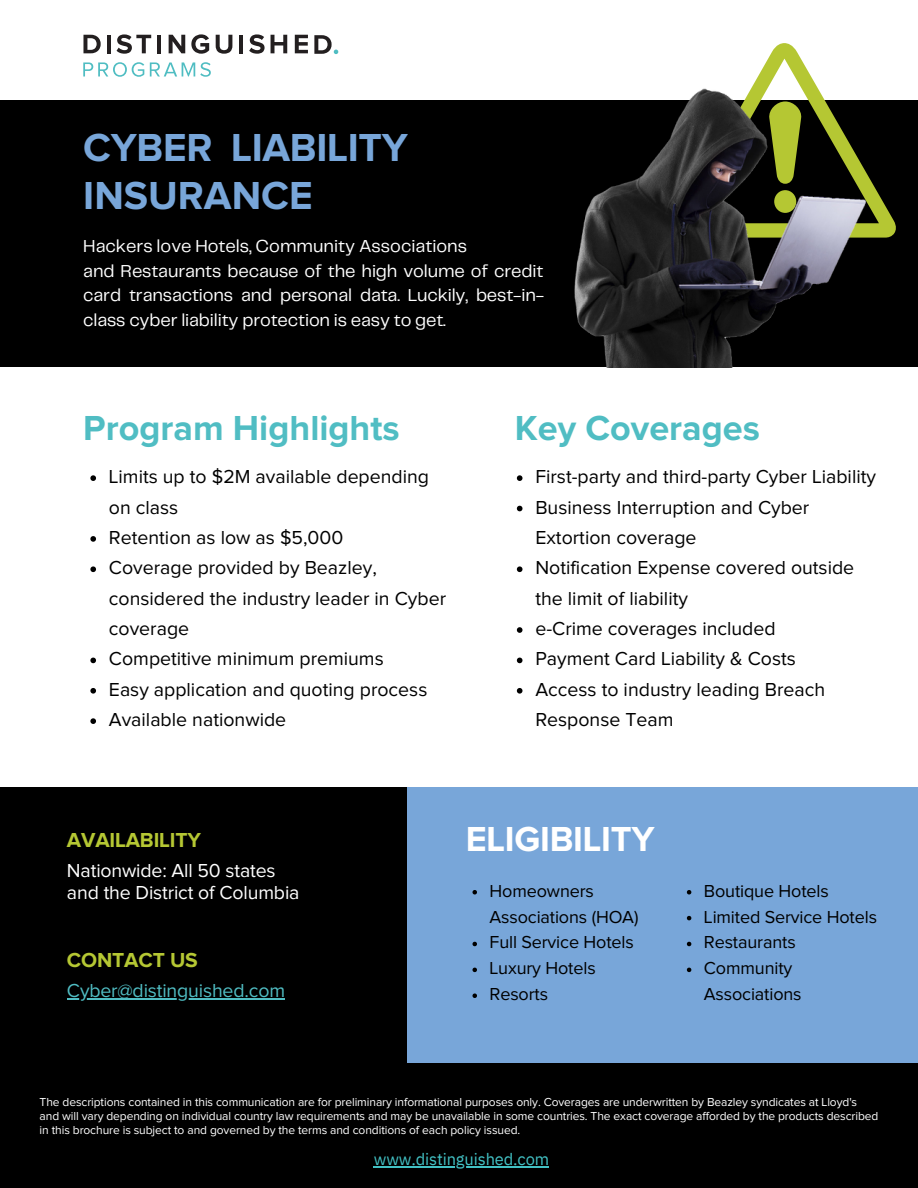
<style>
.page{position:relative;width:918px;height:1188px;background:#fff}
.page>*{position:absolute;margin:0;border:0;box-sizing:border-box;transform-origin:0 0}
.t1{font:700 40.5px/48.3px "Proxima Nova";letter-spacing:-.01em;color:#78a6d9}
.t2{font:700 36px "Proxima Nova";color:#50bdc3}
.t3{font:700 36px "Proxima Nova";letter-spacing:-.01em;color:#fff}
.t4{font:700 21px "Proxima Nova";letter-spacing:-.01em;color:#b5c733}
.t5{font:19.5px/30.3px "Proxima Nova";color:#000}
.t6{font:19.5px/22.5px "Proxima Nova";letter-spacing:-.01em;color:#fff}
.t7{font:19.5px "Proxima Nova";letter-spacing:-.01em;color:#50bdc3}
.t8{font:18px/24.8px "PP Telegraf";letter-spacing:-.01em;color:#fff}
.t9{font:18px/25.8px "Proxima Nova";letter-spacing:-.01em;color:#000}
.t10{font:16.5px "IBM Plex Sans";letter-spacing:-.01em;color:#42c1c4}
.t11{font:12px/14px "Proxima Nova";letter-spacing:-.01em;color:#fff}
</style>
<div class="page">
<svg style="left:83px;top:35px;width:18px;height:18px"></svg>
<hr style="left:107px;top:35px;width:4px;height:18px;background:#231f20">
<svg style="left:117px;top:34px;width:34px;height:20px"></svg>
<hr style="left:157px;top:35px;width:4px;height:18px;background:#231f20">
<svg style="left:169px;top:35px;width:16px;height:18px"></svg>
<svg style="left:191px;top:34px;width:18px;height:20px"></svg>
<svg style="left:216px;top:35px;width:16px;height:19px"></svg>
<hr style="left:240px;top:35px;width:3px;height:18px;background:#231f20">
<svg style="left:249px;top:34px;width:16px;height:20px"></svg>
<svg style="left:271px;top:35px;width:16px;height:18px"></svg>
<svg style="left:295px;top:35px;width:13px;height:18px"></svg>
<svg style="left:314px;top:35px;width:24px;height:19px"></svg>
<svg style="left:83px;top:62px;width:61px;height:15px"></svg>
<svg style="left:150px;top:62px;width:61px;height:15px"></svg>
<div style="left:0;top:788px;width:918px;height:400px;background:#000"></div>
<div style="left:408px;top:788px;width:510px;height:275px;background:#78a6d9"></div>
<div style="left:0;top:100px;width:918px;height:267px;background:#000"></div>
<svg style="left:766px;top:43px;width:37px;height:19px"></svg>
<img style="left:574px;top:62px;width:322px;height:305px">
<hr style="left:374px;top:1166px;width:175px;height:1px;background:#42c1c4">
<svg style="left:472px;top:890px;width:5px;height:4px"></svg>
<svg style="left:472px;top:942px;width:5px;height:4px"></svg>
<svg style="left:472px;top:968px;width:5px;height:4px"></svg>
<svg style="left:472px;top:993px;width:5px;height:5px"></svg>
<svg style="left:687px;top:890px;width:4px;height:4px"></svg>
<svg style="left:687px;top:916px;width:4px;height:4px"></svg>
<svg style="left:687px;top:942px;width:4px;height:4px"></svg>
<svg style="left:687px;top:968px;width:4px;height:4px"></svg>
<svg style="left:90px;top:475px;width:6px;height:6px"></svg>
<svg style="left:90px;top:536px;width:6px;height:6px"></svg>
<svg style="left:90px;top:566px;width:6px;height:6px"></svg>
<svg style="left:90px;top:658px;width:6px;height:5px"></svg>
<svg style="left:90px;top:688px;width:6px;height:6px"></svg>
<svg style="left:90px;top:718px;width:6px;height:6px"></svg>
<svg style="left:517px;top:475px;width:5px;height:6px"></svg>
<svg style="left:517px;top:506px;width:5px;height:5px"></svg>
<svg style="left:517px;top:566px;width:5px;height:6px"></svg>
<svg style="left:517px;top:627px;width:5px;height:6px"></svg>
<svg style="left:517px;top:658px;width:5px;height:5px"></svg>
<svg style="left:517px;top:688px;width:5px;height:6px"></svg>
<hr style="left:67px;top:998px;width:218px;height:1px;background:#50bdc3">
<p class="t1" style="left:83px;top:125px;width:326px">CYBER LIABILITY<br>INSURANCE</p>
<p class="t8" style="left:83px;top:234px;width:462px">Hackers love Hotels, Community Associations<br>and Restaurants because of the high volume of credit card transactions and personal data. Luckily, best-in&shy;class cyber liability protection is easy to get.</p>
<p class="t2" style="left:83px;top:411px;width:318px">Program Highlights</p>
<p class="t2" style="left:515px;top:411px;width:246px">Key Coverages</p>
<p class="t5" style="left:109px;top:462px;width:322px">Limits up to $2M available depending on class</p>
<p class="t5" style="left:109px;top:523px;width:236px">Retention as low as $5,000</p>
<p class="t5" style="left:109px;top:554px;width:339px">Coverage provided by Beazley, considered the industry leader in Cyber coverage</p>
<p class="t5" style="left:109px;top:645px;width:276px">Competitive minimum premiums</p>
<p class="t5" style="left:109px;top:675px;width:320px">Easy application and quoting process</p>
<p class="t5" style="left:109px;top:705px;width:179px">Available nationwide</p>
<p class="t5" style="left:535px;top:462px;width:342px">First-party and third-party Cyber Liability</p>
<p class="t5" style="left:535px;top:493px;width:276px">Business Interruption and Cyber<br>Extortion coverage</p>
<p class="t5" style="left:535px;top:554px;width:320px">Notification Expense covered outside the limit of liability</p>
<p class="t5" style="left:535px;top:614px;width:242px">e-Crime coverages included</p>
<p class="t5" style="left:535px;top:645px;width:262px">Payment Card Liability &amp; Costs</p>
<p class="t5" style="left:535px;top:675px;width:291px">Access to industry leading Breach<br>Response Team</p>
<p class="t4" style="left:67px;top:830px;width:136px">AVAILABILITY</p>
<p class="t3" style="left:466px;top:822px;width:190px">ELIGIBILITY</p>
<p class="t6" style="left:67px;top:860px;width:234px">Nationwide: All 50 states and the District of Columbia</p>
<p class="t4" style="left:67px;top:950px;width:132px">CONTACT US</p>
<p class="t7" style="left:67px;top:981px;width:220px">Cyber@distinguished.com</p>
<p class="t9" style="left:490px;top:879px;width:150px">Homeowners<br>Associations (HOA)</p>
<p class="t9" style="left:490px;top:930px;width:146px">Full Service Hotels</p>
<p class="t9" style="left:490px;top:956px;width:108px">Luxury Hotels</p>
<p class="t9" style="left:490px;top:982px;width:60px">Resorts</p>
<p class="t9" style="left:704px;top:879px;width:126px">Boutique Hotels</p>
<p class="t9" style="left:704px;top:905px;width:175px">Limited Service Hotels</p>
<p class="t9" style="left:704px;top:930px;width:93px">Restaurants</p>
<p class="t9" style="left:704px;top:956px;width:99px">Community<br>Associations</p>
<p class="t11" style="left:40px;top:1096px;width:840px">The descriptions contained in this communication are for preliminary informational purposes only. Coverages are underwritten by Beazley syndicates at Lloyd's and will vary depending on individual country law requirements and may be unavailable in some countries. The exact coverage afforded by the products described in this brochure is subject to and governed by the terms and conditions of each policy issued.</p>
<p class="t10" style="left:374px;top:1148px;width:177px">www.distinguished.com</p>
</div>
